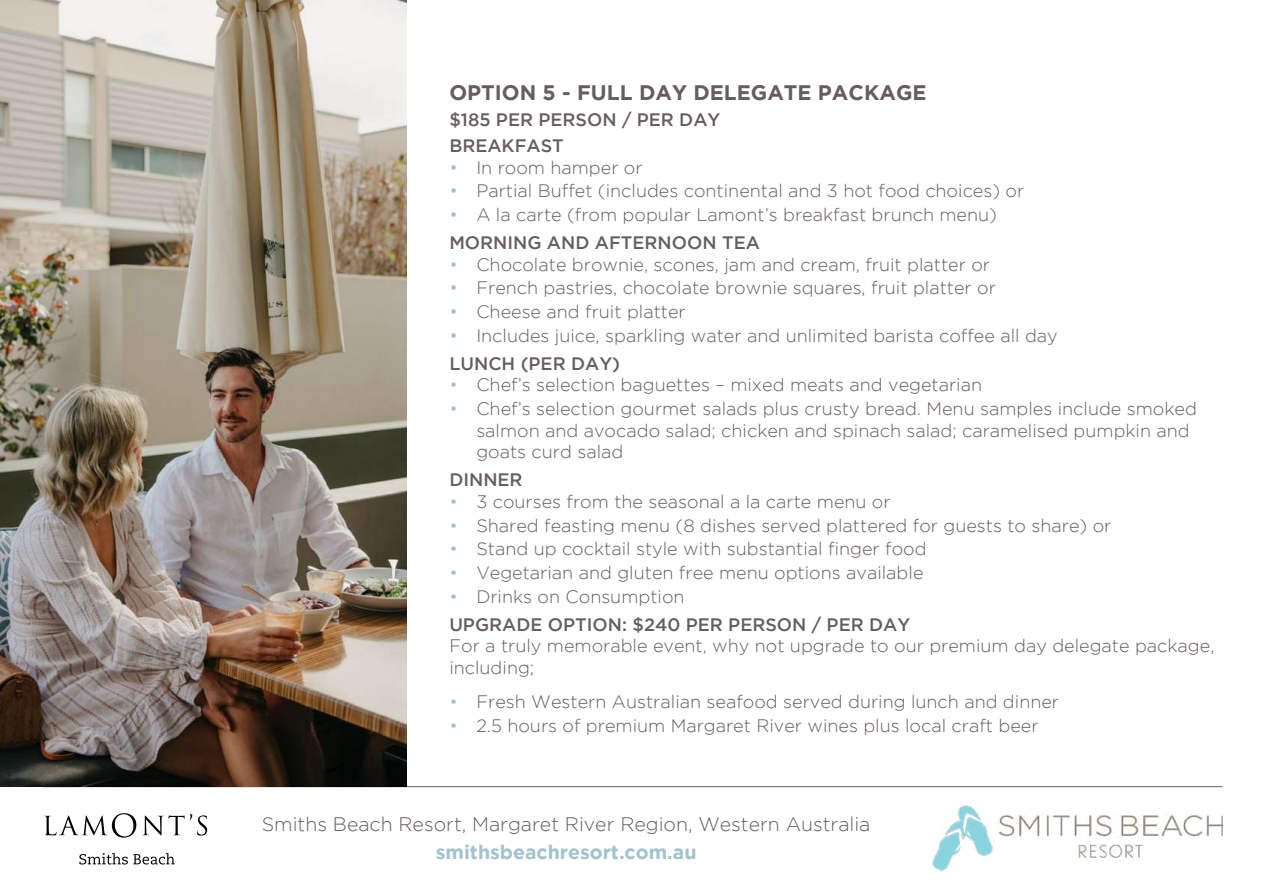
<style>
.page{position:relative;width:1263px;height:893px;background:#fff}
.page>*{position:absolute;margin:0;border:0;box-sizing:border-box;transform-origin:0 0}
.t1{font:700 21px "Gotham";color:#675c61}
.t2{font:300 19.5px "Gotham";color:#675c61}
.t3{font:700 19.5px "Gotham";color:#a1c2cf}
.t4{font:300 18px/21.6px "Gotham";color:#675c61}
.t5{font:500 18px/25.8px "Gotham";color:#675c61}
.s1{color:#a1c2cf}
.s2{font-weight:500}
.s3{font-weight:300;color:#a1c2cf}
.s4{font-weight:300}
</style>
<div class="page">
<img style="left:932px;top:804px;width:290px;height:67px">
<hr style="left:43px;top:786px;width:1179px;height:1px;background:#675c61">
<svg style="left:44px;top:813px;width:92px;height:25px"></svg>
<svg style="left:143px;top:814px;width:64px;height:22px"></svg>
<svg style="left:79px;top:853px;width:96px;height:11px"></svg>
<img style="left:0;top:0;width:407px;height:787px">
<p class="t1" style="left:449px;top:81px;width:479px">OPTION 5 - FULL DAY DELEGATE PACKAGE</p>
<p class="t5" style="left:449px;top:107px;width:273px">$185 PER PERSON / PER DAY<br>BREAKFAST</p>
<p class="t4" style="left:449px;top:156px;width:195px"><span class="s1">•</span> In room hamper or</p>
<p class="t4" style="left:449px;top:180px;width:576px"><span class="s1">•</span> Partial Buffet (includes continental and 3 hot food choices) or</p>
<p class="t4" style="left:449px;top:201px;width:549px;line-height:27.9px"><span class="s1">•</span> A la carte (from popular Lamont’s breakfast brunch menu)<br><span class="s2">MORNING AND AFTERNOON TEA</span></p>
<p class="t4" style="left:449px;top:253px;width:542px"><span class="s1">•</span> Chocolate brownie, scones, jam and cream, fruit platter or</p>
<p class="t4" style="left:449px;top:277px;width:548px"><span class="s1">•</span> French pastries, chocolate brownie squares, fruit platter or</p>
<p class="t4" style="left:449px;top:301px;width:238px"><span class="s1">•</span> Cheese and fruit platter</p>
<p class="t4" style="left:449px;top:321px;width:610px;line-height:27.9px"><span class="s1">•</span> Includes juice, sparkling water and unlimited barista coffee all day<br><span class="s2">LUNCH (PER DAY)</span></p>
<p class="t4" style="left:449px;top:374px;width:534px"><span class="s1">•</span> Chef’s selection baguettes – mixed meats and vegetarian</p>
<p class="t4" style="left:476px;top:398px;width:722px;text-indent:-27px"><span class="s1">•</span> Chef’s selection gourmet salads plus crusty bread. Menu samples include smoked salmon and avocado salad; chicken and spinach salad; caramelised pumpkin and goats curd salad</p>
<p class="t5" style="left:449px;top:467px;width:75px">DINNER</p>
<p class="t4" style="left:449px;top:491px;width:443px"><span class="s1">•</span> 3 courses from the seasonal a la carte menu or</p>
<p class="t4" style="left:449px;top:514px;width:664px"><span class="s1">•</span> Shared feasting menu (8 dishes served plattered for guests to share) or</p>
<p class="t4" style="left:449px;top:538px;width:479px"><span class="s1">•</span> Stand up cocktail style with substantial finger food</p>
<p class="t4" style="left:449px;top:562px;width:476px"><span class="s1">•</span> Vegetarian and gluten free menu options available</p>
<p class="t5" style="left:449px;top:582px;width:462px;line-height:27.9px"><span class="s3">•</span> <span class="s4">Drinks on Consumption<br></span>UPGRADE OPTION: $240 PER PERSON / PER DAY</p>
<p class="t4" style="left:449px;top:635px;width:767px">For a truly memorable event, why not upgrade to our premium day delegate package, including;</p>
<p class="t4" style="left:449px;top:691px;width:611px"><span class="s1">•</span> Fresh Western Australian seafood served during lunch and dinner</p>
<p class="t4" style="left:449px;top:715px;width:591px"><span class="s1">•</span> 2.5 hours of premium Margaret River wines plus local craft beer</p>
<p class="t2" style="left:262px;top:813px;width:610px">Smiths Beach Resort, Margaret River Region, Western Australia</p>
<p class="t3" style="left:436px;top:841px;width:262px">smithsbeachresort.com.au</p>
</div>
